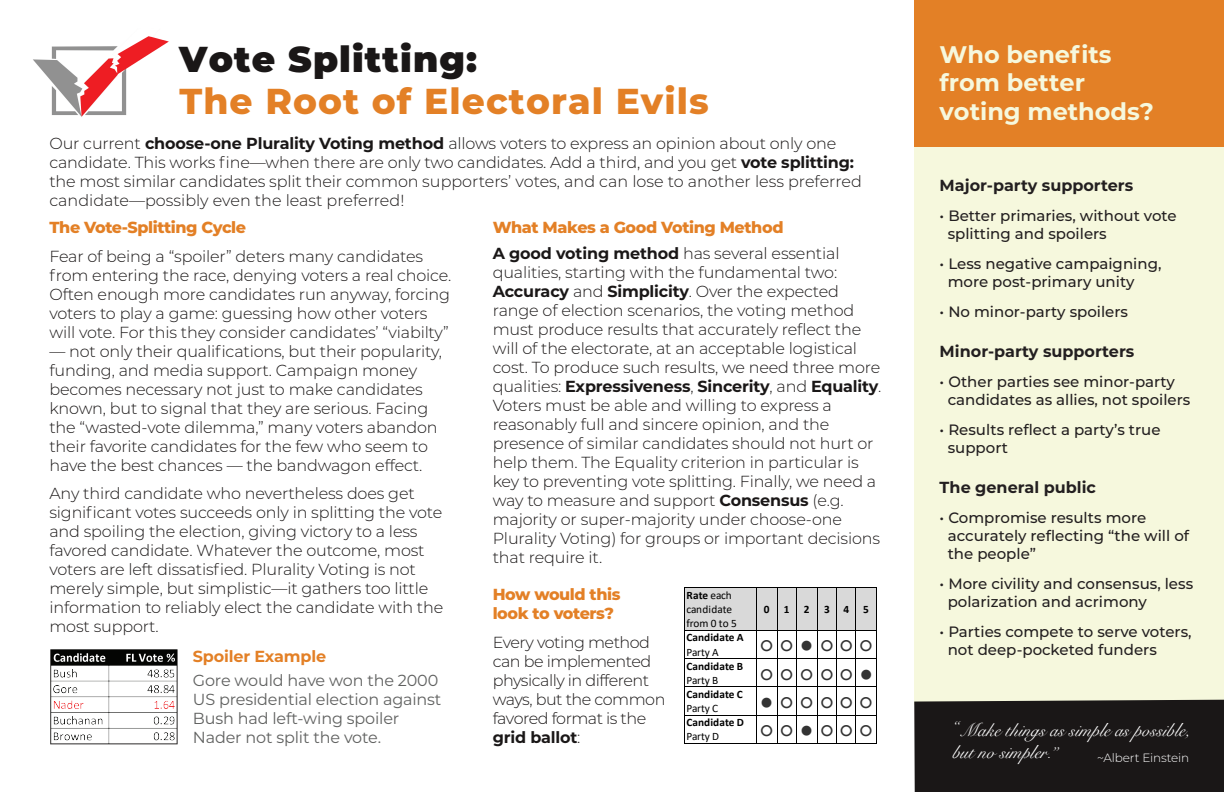
<style>
.page{position:relative;width:1224px;height:792px;background:#fff}
.page>*{position:absolute;margin:0;border:0;box-sizing:border-box;transform-origin:0 0}
.t1{font:800 36px "Montserrat";letter-spacing:.03em;color:#e38026}
.t2{font:900 36px "Montserrat";letter-spacing:.03em;color:#1a1717}
.t3{font:700 24px/28.8px "Montserrat";color:#f6f8dd}
.t4{font:22.6px "Calibri";letter-spacing:.32em;color:#333}
.t5{font:18.6px/22.2px "Snell Roundhand";color:#fff}
.t6{font:300 16px/19px "Montserrat";letter-spacing:-.01em;color:#1a1717}
.t7{font:800 16px/26px "Montserrat";letter-spacing:-.025em;color:#e38026}
.t8{font:300 16px/19px "Montserrat";letter-spacing:-.03em;color:#1a1717}
.t9{font:16px/19px "Montserrat";letter-spacing:-.01em;color:#606160}
.t10{font:700 16px "Montserrat";color:#231f20}
.t11{font:700 16px "Montserrat";letter-spacing:-.01em;color:#e38026}
.t12{font:500 15px/18px "Montserrat";color:#231f20}
.t13{font:300 12px "Montserrat";letter-spacing:-.01em;color:#fff}
.t14{font:11.4px/14.2px "Calibri";color:#000}
.t15{font:700 11.4px "Calibri";color:#000}
.s1{font-weight:700}
.s2{font-weight:700;color:#1a1717}
.s3{font-weight:300;color:#1a1717}
</style>
<div class="page">
<div style="left:914px;top:0;width:310px;height:147px;background:#e38026"></div>
<div style="left:914px;top:147px;width:310px;height:557px;background:#f6f8dd"></div>
<div style="left:914px;top:700px;width:310px;height:92px;background:#1a1717"></div>
<img style="left:33px;top:36px;width:136px;height:81px">
<div style="left:685px;top:588px;width:192px;height:43px;background:#d9d9d9"></div>
<hr style="left:684px;top:587px;width:1px;height:157px;background:#000">
<hr style="left:756px;top:588px;width:1px;height:155px;background:#000">
<hr style="left:777px;top:588px;width:1px;height:155px;background:#000">
<hr style="left:796px;top:588px;width:1px;height:155px;background:#000">
<hr style="left:817px;top:588px;width:1px;height:155px;background:#000">
<hr style="left:836px;top:588px;width:1px;height:155px;background:#000">
<hr style="left:856px;top:588px;width:1px;height:155px;background:#000">
<hr style="left:876px;top:588px;width:1px;height:156px;background:#000">
<hr style="left:685px;top:587px;width:192px;height:1px;background:#000">
<hr style="left:685px;top:630px;width:191px;height:1px;background:#000">
<hr style="left:685px;top:658px;width:191px;height:1px;background:#000">
<hr style="left:685px;top:687px;width:191px;height:1px;background:#000">
<hr style="left:685px;top:715px;width:191px;height:1px;background:#000">
<hr style="left:685px;top:743px;width:192px;height:1px;background:#000">
<img style="left:50px;top:649px;width:128px;height:96px">
<h1 class="t2" style="left:179px;top:32px;width:299px">Vote Splitting:</h1>
<h1 class="t1" style="left:180px;top:74px;width:531px">The Root of Electoral Evils</h1>
<p class="t6" style="left:49px;top:133px;width:814px">Our current <span class="s1">choose-one Plurality Voting method</span> allows voters to express an opinion about only one candidate. This works fine—when there are only two candidates. Add a third, and you get <span class="s1">vote splitting: </span>the most similar candidates split their common supporters’ votes, and can lose to another less preferred candidate—possibly even the least preferred!</p>
<p class="t7" style="left:49px;top:214px;width:198px">The Vote-Splitting Cycle</p>
<p class="t6" style="left:49px;top:247px;width:404px">Fear of being a “spoiler” deters many candidates from entering the race, denying voters a real choice.<br>Often enough more candidates run anyway, forcing voters to play a game: guessing how other voters will vote. For this they consider candidates’ “viabilty”</p>
<p class="t6" style="left:49px;top:342px;width:394px">— not only their qualifications, but their popularity, funding, and media support. Campaign money becomes necessary not just to make candidates known, but to signal that they are serious. Facing the “wasted-vote dilemma,” many voters abandon their favorite candidates for the few who seem to have the best chances — the bandwagon effect.</p>
<p class="t6" style="left:49px;top:484px;width:395px">Any third candidate who nevertheless does get significant votes succeeds only in splitting the vote and spoiling the election, giving victory to a less favored candidate. Whatever the outcome, most voters are left dissatisfied. Plurality Voting is not merely simple, but simplistic—it gathers too little information to reliably elect the candidate with the most support.</p>
<p class="t7" style="left:493px;top:214px;width:348px">What Makes a Good Voting Method<br><span class="s2">A good voting method</span> <span class="s3">has several essential</span></p>
<p class="t6" style="left:493px;top:263px;width:390px">qualities, starting with the fundamental two:<br><span class="s1">Accuracy</span> and <span class="s1">Simplicity</span>. Over the expected range of election scenarios, the voting method must produce results that accurately reflect the will of the electorate, at an acceptable logistical cost. To produce such results, we need three more qualities: <span class="s1">Expressiveness</span>, <span class="s1">Sincerity</span>, and <span class="s1">Equality</span>.<br>Voters must be able and willing to express a reasonably full and sincere opinion, and the presence of similar candidates should not hurt or help them. The Equality criterion in particular is key to preventing vote splitting. Finally, we need a way to measure and support <span class="s1">Consensus</span> (e.g. majority or super-majority under choose-one Plurality Voting) for groups or important decisions that require it.</p>
<p class="t7" style="left:493px;top:584px;width:129px;line-height:19px">How would this look to voters?</p>
<p class="t8" style="left:493px;top:633px;width:174px">Every voting method can be implemented physically in different ways, but the common favored format is the <span class="s1">grid ballot</span>:</p>
<p class="t14" style="left:686px;top:588px;width:52px"><span class="s1">!"#$</span>!"#$%! $#&amp;'('#)"! *+,-!.!),!/</p>
<p class="t15" style="left:764px;top:601px;width:7px">%</p>
<p class="t15" style="left:784px;top:601px;width:27px">&amp; '</p>
<p class="t15" style="left:824px;top:601px;width:46px">()*</p>
<p class="t15" style="left:686px;top:630px;width:59px">+",-.-"#$/0</p>
<p class="t14" style="left:686px;top:644px;width:34px">0#+)1!2</p>
<p class="t15" style="left:686px;top:658px;width:58px">+",-.-"#$/1</p>
<p class="t14" style="left:686px;top:673px;width:34px">0#+)1!3</p>
<p class="t15" style="left:686px;top:686px;width:58px">+",-.-"#$/+</p>
<p class="t14" style="left:686px;top:701px;width:33px">0#+)1!4</p>
<p class="t15" style="left:686px;top:714px;width:59px">+",-.-"#$/2</p>
<p class="t14" style="left:686px;top:729px;width:34px">0#+)1!5</p>
<h3 class="t4" style="left:760px;top:629px;width:113px">667666</h3>
<p class="t11" style="left:193px;top:645px;width:135px">Spoiler Example</p>
<p class="t9" style="left:193px;top:670px;width:250px">Gore would have won the 2000<br>US presidential election against<br>Bush had left-wing spoiler<br>Nader not split the vote.</p>
<h3 class="t4" style="left:760px;top:657px;width:114px">666667</h3>
<h3 class="t4" style="left:760px;top:686px;width:114px">766666</h3>
<h3 class="t4" style="left:760px;top:714px;width:113px">667666</h3>
<h2 class="t3" style="left:940px;top:39px;width:216px">Who benefits from better voting methods?</h2>
<p class="t10" style="left:940px;top:174px;width:195px">Major-party supporters</p>
<p class="t12" style="left:948px;top:206px;width:231px;text-indent:-8px">• Better primaries, without vote splitting and spoilers</p>
<p class="t12" style="left:948px;top:254px;width:215px;text-indent:-8px">• Less negative campaigning, more post-primary unity</p>
<p class="t12" style="left:940px;top:302px;width:190px">• No minor-party spoilers</p>
<p class="t10" style="left:940px;top:340px;width:196px">Minor-party supporters</p>
<p class="t12" style="left:948px;top:372px;width:244px;text-indent:-8px">• Other parties see minor-party candidates as allies, not spoilers</p>
<p class="t12" style="left:948px;top:420px;width:214px;text-indent:-8px">• Results reflect a party’s true support</p>
<p class="t10" style="left:940px;top:476px;width:158px">The general public</p>
<p class="t12" style="left:948px;top:508px;width:243px;text-indent:-8px">• Compromise results more accurately reflecting “the will of the people”</p>
<p class="t12" style="left:948px;top:574px;width:247px;text-indent:-8px">• More civility and consensus, less polarization and acrimony</p>
<p class="t12" style="left:948px;top:622px;width:245px;text-indent:-8px">• Parties compete to serve voters, not deep-pocketed funders</p>
<p class="t5" style="left:952px;top:718px;width:239px">“Make things as simple as possible, but no simpler.”</p>
<p class="t13" style="left:1097px;top:750px;width:94px">~Albert Einstein</p>
</div>
